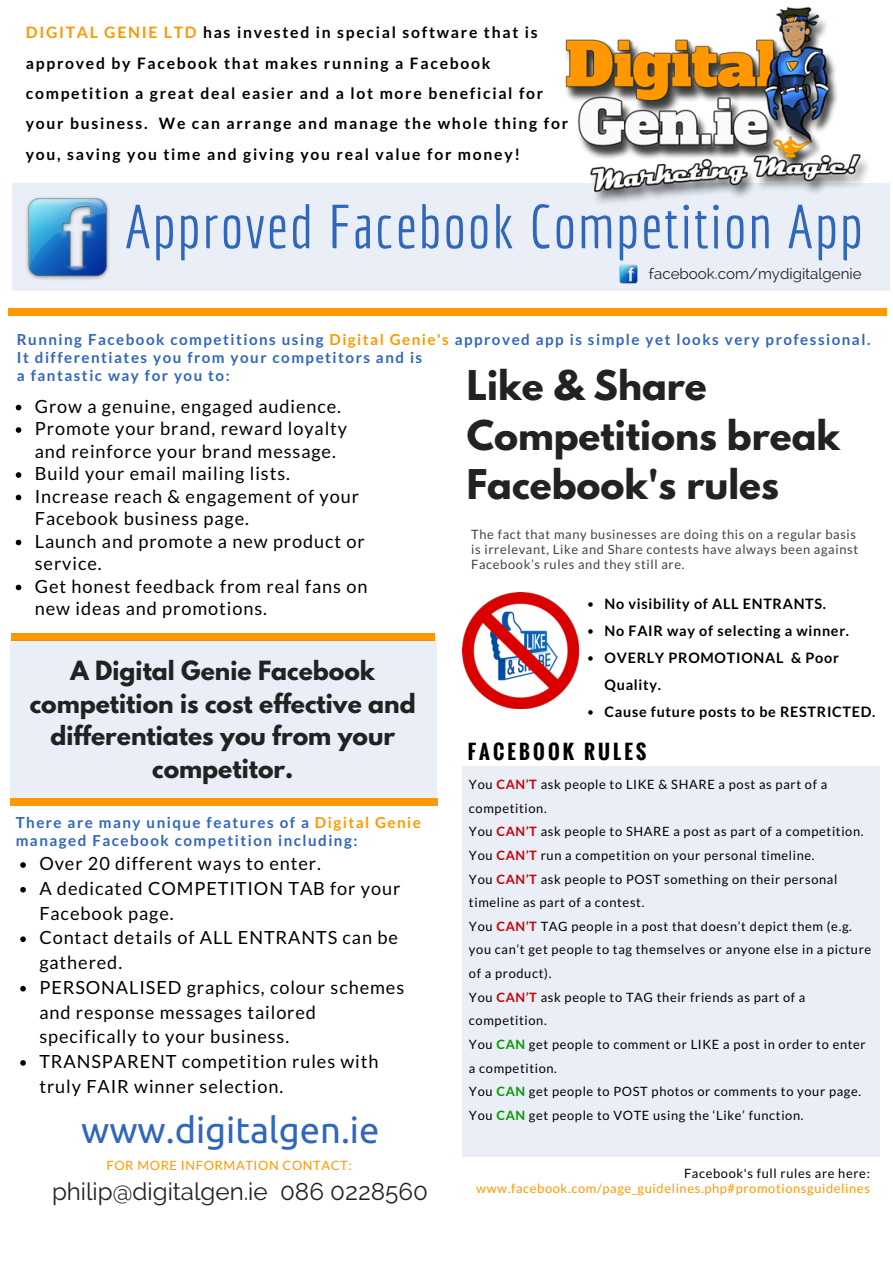
<style>
.page{position:relative;width:893px;height:1263px;background:#fff}
.page>*{position:absolute;margin:0;border:0;box-sizing:border-box;transform-origin:0 0}
.t1{font:60.45px "Economica";letter-spacing:.03em;color:#3066bc}
.t2{font:700 36.3px/49.5px "League Spartan";color:#222}
.t3{font:36.3px "Ubuntu";color:#3066bc}
.t4{font:24.15px "Raleway";color:#222}
.t5{font:700 23.4px/32.5px "League Spartan";color:#222;text-align:center}
.t6{font:700 19.65px "Oswald";letter-spacing:.16em;color:#000}
.t7{font:18.15px/22.5px "Lato";letter-spacing:.05em;color:#000}
.t8{font:700 15.75px/30.3px "Lato";letter-spacing:.11em;color:#000}
.t9{font:700 15.15px/18px "Lato";letter-spacing:.1em;color:#3066bc}
.t10{font:15.15px "Raleway";color:#222}
.t11{font:700 14.4px/27px "Lato";letter-spacing:.05em;color:#000}
.t12{font:12.9px/23.5px "Lato";letter-spacing:.05em;color:#000}
.t13{font:12.9px/14.5px "Lato";letter-spacing:.05em;color:#424242}
.t14{font:12.9px "Lato";letter-spacing:.05em;color:#ff9800}
.s1{color:#ff9800}
.s2{font-weight:700;color:#c00}
.s3{font-weight:700;color:#090}
</style>
<div class="page">
<svg style="left:16px;top:405px;width:5px;height:5px"></svg>
<svg style="left:16px;top:427px;width:5px;height:6px"></svg>
<svg style="left:16px;top:472px;width:5px;height:6px"></svg>
<svg style="left:16px;top:495px;width:5px;height:5px"></svg>
<svg style="left:16px;top:540px;width:5px;height:5px"></svg>
<svg style="left:16px;top:584px;width:5px;height:6px"></svg>
<div style="left:12px;top:183px;width:877px;height:108px;background:#e9eef7"></div>
<div style="left:8px;top:308px;width:878px;height:8px;background:#ff9800"></div>
<svg style="left:588px;top:602px;width:4px;height:5px"></svg>
<svg style="left:588px;top:629px;width:4px;height:5px"></svg>
<svg style="left:588px;top:656px;width:4px;height:5px"></svg>
<svg style="left:588px;top:710px;width:4px;height:5px"></svg>
<div style="left:462px;top:766px;width:418px;height:390px;background:#e9eef7"></div>
<img style="left:462px;top:592px;width:116px;height:116px">
<div style="left:11px;top:633px;width:424px;height:7px;background:#ff9800"></div>
<svg style="left:20px;top:862px;width:6px;height:6px"></svg>
<svg style="left:20px;top:887px;width:6px;height:5px"></svg>
<svg style="left:20px;top:936px;width:6px;height:6px"></svg>
<svg style="left:20px;top:986px;width:6px;height:5px"></svg>
<svg style="left:20px;top:1060px;width:6px;height:5px"></svg>
<div style="left:10px;top:640px;width:426px;height:164px;background:#e9eef7"></div>
<img style="left:565px;top:7px;width:303px;height:196px">
<img style="left:26px;top:197px;width:83px;height:83px">
<div style="left:10px;top:798px;width:427px;height:8px;background:#ff9800"></div>
<img style="left:619px;top:264px;width:19px;height:20px">
<p class="t8" style="left:26px;top:17px;width:544px"><span class="s1">DIGITAL GENIE LTD</span> has invested in special software that is approved by Facebook that makes running a Facebook competition a great deal easier and a lot more beneficial for your business. We can arrange and manage the whole thing for you, saving you time and giving you real value for money!</p>
<h1 class="t1" style="left:125px;top:191px;width:739px">Approved Facebook Competition App</h1>
<p class="t10" style="left:649px;top:264px;width:214px">facebook.com/mydigitalgenie</p>
<p class="t9" style="left:17px;top:330px;width:855px">Running Facebook competitions using <span class="s1">Digital Genie's</span> approved app is simple yet looks very professional.<br>It differentiates you from your competitors and is</p>
<p class="t9" style="left:17px;top:366px;width:214px">a fantastic way for you to:</p>
<p class="t7" style="left:35px;top:394px;width:334px">Grow a genuine, engaged audience.<br>Promote your brand, reward loyalty and reinforce your brand message.<br>Build your email mailing lists.<br>Increase reach &amp; engagement of your<br>Facebook business page.<br>Launch and promote a new product or service.<br>Get honest feedback from real fans on new ideas and promotions.</p>
<h3 class="t5" style="left:30px;top:657px;width:387px">A Digital Genie Facebook competition is cost effective and differentiates you from your competitor.</h3>
<p class="t9" style="left:16px;top:813px;width:407px">There are many unique features of a <span class="s1">Digital Genie </span>managed Facebook competition including:</p>
<p class="t7" style="left:39px;top:850px;width:366px;line-height:24.8px">Over 20 different ways to enter.<br>A dedicated COMPETITION TAB for your<br>Facebook page.<br>Contact details of ALL ENTRANTS can be gathered.<br>PERSONALISED graphics, colour schemes and response messages tailored specifically to your business.<br>TRANSPARENT competition rules with truly FAIR winner selection.</p>
<h2 class="t3" style="left:81px;top:1109px;width:300px">www.digitalgen.ie</h2>
<h3 class="t4" style="left:52px;top:1177px;width:377px">philip@digitalgen.ie 086 0228560</h3>
<p class="t14" style="left:106px;top:1157px;width:247px">FOR MORE INFORMATION CONTACT:</p>
<h2 class="t2" style="left:466px;top:365px;width:375px">Like &amp; Share<br>Competitions break<br>Facebook's rules</h2>
<p class="t13" style="left:471px;top:527px;width:388px">The fact that many businesses are doing this on a regular basis is irrelevant, Like and Share contests have always been against<br>Facebook’s rules and they still are.</p>
<p class="t11" style="left:604px;top:590px;width:272px">No visibility of ALL ENTRANTS.<br>No FAIR way of selecting a winner.<br>OVERLY PROMOTIONAL &amp; Poor<br>Quality.<br>Cause future posts to be RESTRICTED.</p>
<h3 class="t6" style="left:468px;top:736px;width:180px">FACEBOOK RULES</h3>
<p class="t12" style="left:469px;top:772px;width:404px">You <span class="s2">CAN’T</span> ask people to LIKE &amp; SHARE a post as part of a competition.<br>You <span class="s2">CAN’T</span> ask people to SHARE a post as part of a competition.<br>You <span class="s2">CAN’T</span> run a competition on your personal timeline.<br>You <span class="s2">CAN’T</span> ask people to POST something on their personal timeline as part of a contest.<br>You <span class="s2">CAN’T</span> TAG people in a post that doesn’t depict them (e.g. you can’t get people to tag themselves or anyone else in a picture of a product).<br>You <span class="s2">CAN’T</span> ask people to TAG their friends as part of a competition.<br>You <span class="s3">CAN</span> get people to comment or LIKE a post in order to enter a competition.<br>You <span class="s3">CAN</span> get people to POST photos or comments to your page.<br>You <span class="s3">CAN</span> get people to VOTE using the ‘Like’ function.</p>
<p class="t12" style="left:684px;top:1161px;width:187px">Facebook's full rules are here:</p>
<p class="t14" style="left:476px;top:1180px;width:395px">www.facebook.com/page_guidelines.php#promotionsguidelines</p>
</div>
